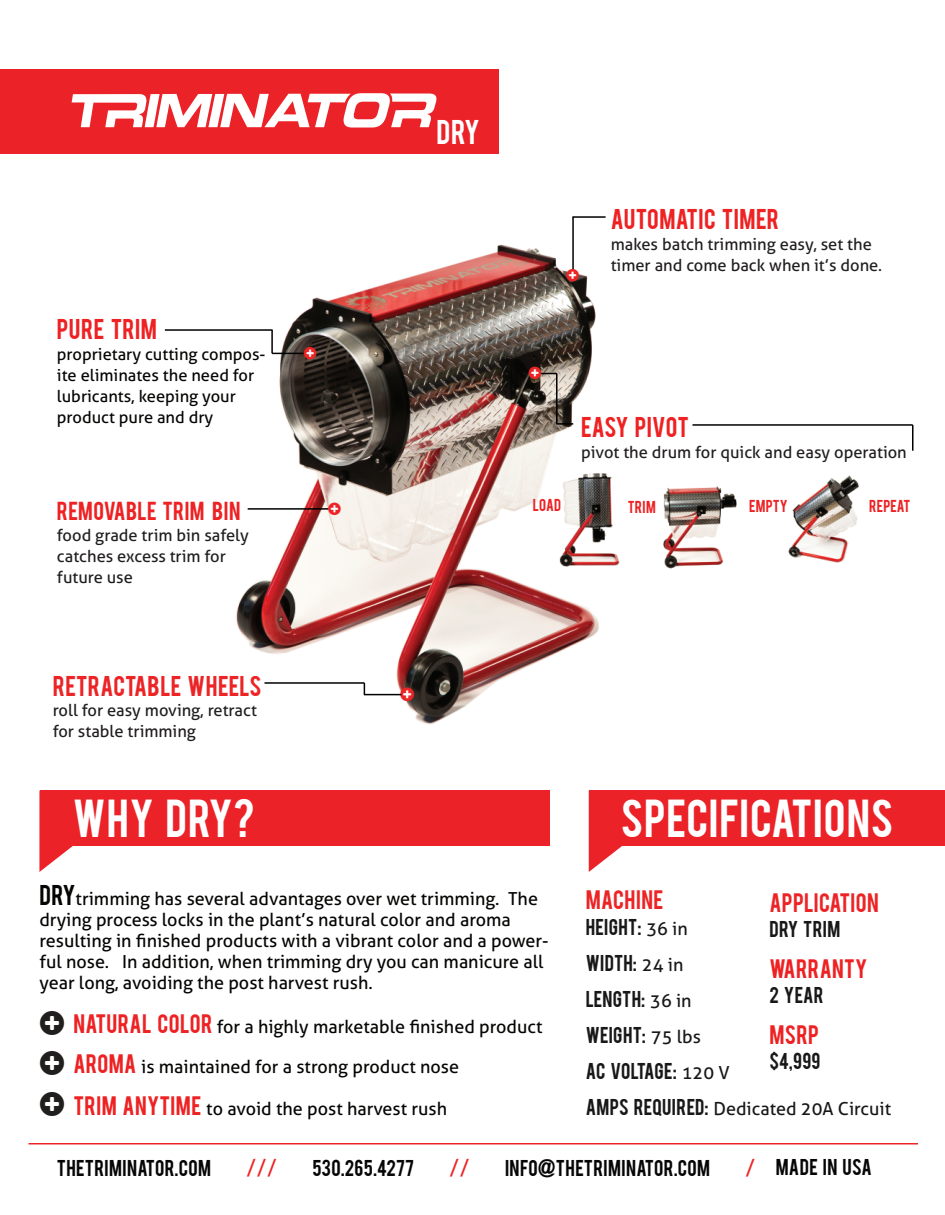
<style>
.page{position:relative;width:945px;height:1215px;background:#fff}
.page>*{position:absolute;margin:0;border:0;box-sizing:border-box;transform-origin:0 0}
.t1{font:42px "Bebas";letter-spacing:.015em;color:#fff}
.t2{font:28.05px "Font Awesome";color:#211e1e}
.t3{font:27px "Bebas";color:#fff}
.t4{font:22.5px "Bebas";letter-spacing:.015em;color:#ee2123}
.t5{font:22.5px "Bebas";color:#ec2426}
.t6{font:21px "Bebas";letter-spacing:.02em;color:#ec2426}
.t7{font:21px "Bebas";letter-spacing:.02em;color:#ee2123}
.t8{font:20.55px "Bebas";letter-spacing:.02em;color:#ee2123}
.t9{font:18px/21px "Aller";color:#050504}
.t10{font:18px/36px "Bebas";letter-spacing:.015em;color:#181818}
.t11{font:18px "Bebas";letter-spacing:.02em;color:#050605}
.t12{font:18px "Aller";color:#181818}
.t13{font:18px "Bebas";color:#050605}
.t14{font:18px "Bebas";color:#ec2426}
.t15{font:16.5px/21px "Aller";color:#211e1e}
.t16{font:16.5px/21px "Aller";color:#050504}
.t17{font:15.9px "Font Awesome";color:#ec2426}
.t18{font:14.55px "Font Awesome";color:#ec2426}
.t19{font:13.5px "Bebas";color:#ee2123}
.s1{font-family:"Bebas";font-size:22.5px}
.s2{font-family:"Bebas";font-size:21px;color:#ee2123}
.s3{font-family:"Aller"}
.s4{font-family:"Bebas"}
.s5{color:#ec2426}
</style>
<div class="page">
<img style="left:164px;top:216px;width:686px;height:509px">
<div style="left:0;top:70px;width:499px;height:84px;background:#eb2328"></div>
<svg style="left:72px;top:93px;width:365px;height:35px"></svg>
<svg style="left:39px;top:791px;width:34px;height:81px"></svg>
<svg style="left:589px;top:791px;width:33px;height:81px"></svg>
<hr style="left:28px;top:1143px;width:890px;height:1px;background:#ec2426">
<div style="left:40px;top:790px;width:426px;height:56px;background:#eb2328"></div>
<div style="left:590px;top:790px;width:355px;height:56px;background:#eb2328"></div>
<hr style="left:165px;top:329px;width:108px;height:2px;background:#000">
<hr style="left:272px;top:353px;width:33px;height:1px;background:#000">
<hr style="left:271px;top:330px;width:2px;height:23px;background:#000">
<div style="left:306px;top:348px;width:10px;height:10px;background:#fff;border-radius:50%"></div>
<hr style="left:248px;top:508px;width:81px;height:2px;background:#000">
<svg style="left:540px;top:373px;width:17px;height:1px"></svg>
<svg style="left:557px;top:423px;width:16px;height:2px"></svg>
<hr style="left:556px;top:374px;width:2px;height:50px;background:#000">
<div style="left:530px;top:368px;width:10px;height:10px;background:#fff;border-radius:50%"></div>
<hr style="left:573px;top:216px;width:33px;height:2px;background:#000">
<hr style="left:572px;top:217px;width:2px;height:53px;background:#000">
<hr style="left:693px;top:424px;width:220px;height:2px;background:#000">
<hr style="left:912px;top:425px;width:2px;height:26px;background:#000">
<div style="left:402px;top:689px;width:11px;height:11px;background:#fff;border-radius:50%"></div>
<hr style="left:364px;top:694px;width:37px;height:1px;background:#000">
<hr style="left:265px;top:682px;width:99px;height:2px;background:#000">
<div style="left:464px;top:790px;width:86px;height:56px;background:#eb2328"></div>
<img style="left:623px;top:477px;width:150px;height:100px">
<img style="left:558px;top:471px;width:65px;height:97px">
<img style="left:766px;top:476px;width:93px;height:88px">
<svg style="left:328px;top:502px;width:13px;height:13px"></svg>
<svg style="left:567px;top:269px;width:12px;height:13px"></svg>
<p class="t4" style="left:57px;top:312px;width:102px">PURE TRIM</p>
<p class="t16" style="left:57px;top:344px;width:210px">proprietary cutting compos&shy;ite eliminates the need for lubricants, keeping your product pure and dry</p>
<p class="t8" style="left:57px;top:496px;width:185px">REMOVABLE TRIM BIN</p>
<p class="t15" style="left:57px;top:525px;width:194px">food grade trim bin safely catches excess trim for future use</p>
<p class="t5" style="left:53px;top:669px;width:210px">RETRACTABLE WHEELS</p>
<p class="t15" style="left:53px;top:700px;width:206px">roll for easy moving, retract for stable trimming</p>
<p class="t18" style="left:317px;top:361px;width:14px;rotate:-180deg">●</p>
<h3 class="t3" style="left:436px;top:113px;width:45px">DRY</h3>
<p class="t18" style="left:529px;top:366px;width:14px">●</p>
<p class="t4" style="left:611px;top:202px;width:170px">AUTOMATIC TIMER</p>
<p class="t15" style="left:611px;top:234px;width:273px">makes batch trimming easy, set the timer and come back when it’s done.</p>
<p class="t4" style="left:581px;top:410px;width:109px">EASY PIVOT</p>
<p class="t15" style="left:581px;top:442px;width:327px">pivot the drum for quick and easy operation</p>
<p class="t19" style="left:533px;top:495px;width:30px">LOAD</p>
<p class="t19" style="left:628px;top:497px;width:29px">TRIM</p>
<p class="t19" style="left:749px;top:496px;width:40px">EMPTY</p>
<p class="t19" style="left:869px;top:496px;width:43px">REPEAT</p>
<p class="t17" style="left:401px;top:686px;width:15px">●</p>
<h1 class="t1" style="left:73px;top:788px;width:183px">WHY DRY?</h1>
<h1 class="t1" style="left:621px;top:788px;width:274px">SPECIFICATIONS</h1>
<p class="t9" style="left:39px;top:889px;width:511px"><span class="s1">DRY</span>trimming has several advantages over wet trimming. The drying process locks in the plant’s natural color and aroma resulting in finished products with a vibrant color and a power&shy;ful nose. In addition, when trimming dry you can manicure all year long, avoiding the post harvest rush.</p>
<h2 class="t2" style="left:40px;top:1090px;width:26px">●</h2>
<p class="t9" style="left:73px;top:1017px;width:471px"><span class="s2">NATURAL COLOR</span> for a highly marketable finished product</p>
<p class="t9" style="left:73px;top:1057px;width:387px"><span class="s2">AROMA</span> is maintained for a strong product nose</p>
<p class="t9" style="left:73px;top:1098px;width:375px"><span class="s2">TRIM ANYTIME</span> to avoid the post harvest rush</p>
<p class="t6" style="left:586px;top:885px;width:79px">MACHINE</p>
<p class="t10" style="left:586px;top:907px;width:146px">HEIGHT: <span class="s3">36 in<br></span>WIDTH: <span class="s3">24 in<br></span>LENGTH: <span class="s3">36 in<br></span>WEIGHT: <span class="s3">75 lbs<br></span>AC VOLTAGE: <span class="s3">120 V</span></p>
<p class="t12" style="left:586px;top:1098px;width:307px"><span class="s4">AMPS REQUIRED:</span> Dedicated 20A Circuit</p>
<p class="t6" style="left:769px;top:887px;width:111px">APPLICATION</p>
<p class="t10" style="left:769px;top:910px;width:73px">DRY TRIM</p>
<p class="t7" style="left:769px;top:953px;width:99px">WARRANTY</p>
<p class="t10" style="left:769px;top:976px;width:56px">2 YEAR</p>
<p class="t7" style="left:769px;top:1019px;width:51px">MSRP</p>
<p class="t10" style="left:769px;top:1042px;width:53px">$4,999</p>
<p class="t11" style="left:57px;top:1155px;width:156px">THETRIMINATOR.COM</p>
<p class="t14" style="left:246px;top:1155px;width:32px">///</p>
<p class="t13" style="left:312px;top:1155px;width:103px">530.265.4277</p>
<p class="t14" style="left:449px;top:1155px;width:22px">//</p>
<p class="t11" style="left:505px;top:1155px;width:206px">INFO@THETRIMINATOR.COM</p>
<p class="t11" style="left:745px;top:1154px;width:128px"><span class="s5">/</span> MADE IN USA</p>
</div>
